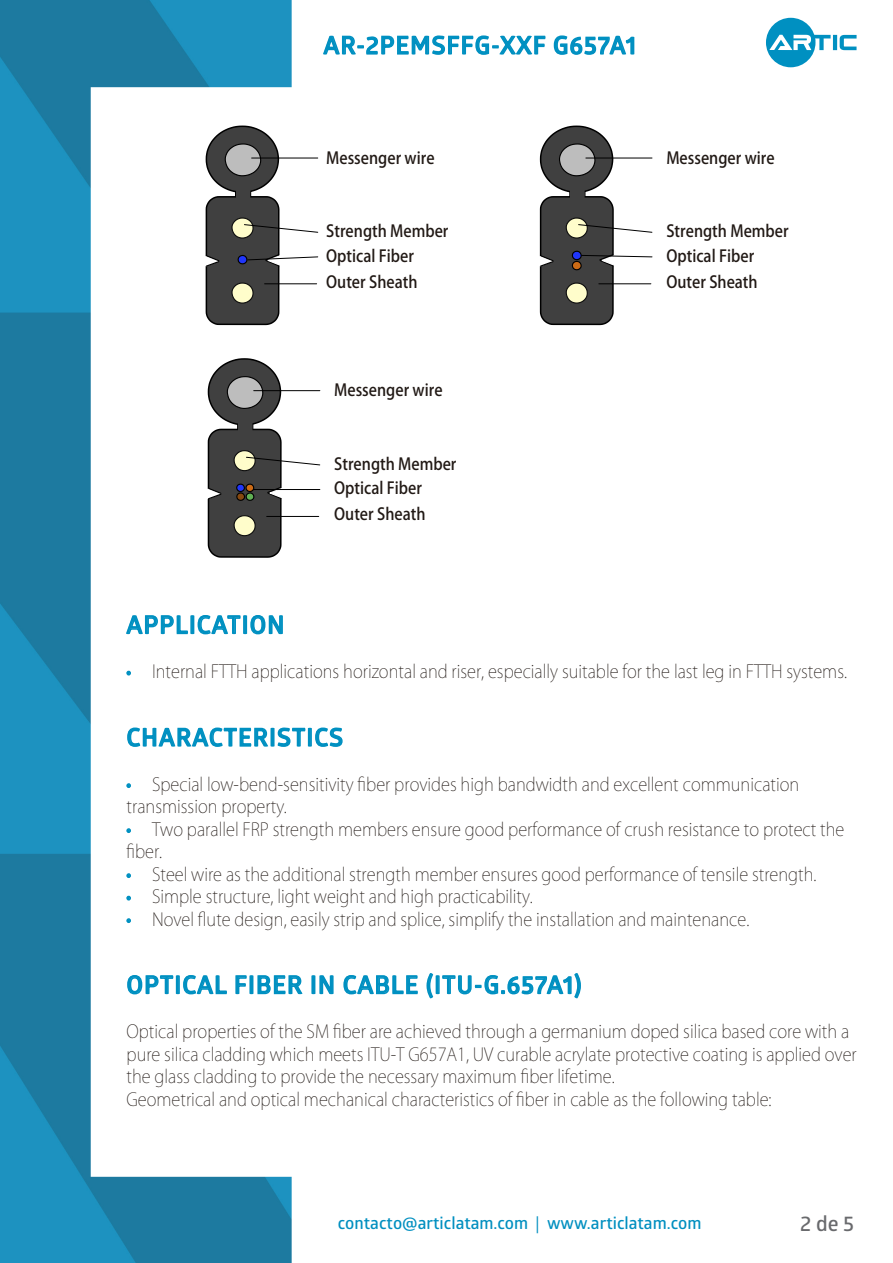
<style>
.page{position:relative;width:893px;height:1263px;background:#fff}
.page>*{position:absolute;margin:0;border:0;box-sizing:border-box;transform-origin:0 0}
.t1{font:24.15px "Glober Bold Free";letter-spacing:.05em;color:#0090c1}
.t2{font:21px "Glober Bold Free";color:#696a6d}
.t3{font:200 18px/22.5px "Koz Go Pr 6 N";color:#211915;scale:.92 1}
.t4{font:16.95px "Glober Bold Free";color:#008fc0}
.t5{font:500 16.5px/25.3px "Koz Go Pr 6 N";color:#211915;scale:.92 1}
.s1{color:#0090c1}
.s2{font-family:"Myriad Pro"}
</style>
<div class="page">
<img style="left:0;top:0;width:857px;height:1263px">
<svg style="left:322px;top:16px;width:224px;height:46px"></svg>
<svg style="left:553px;top:0;width:82px;height:62px"></svg>
<hr style="left:833px;top:35px;width:4px;height:15px;background:#0090c1">
<svg style="left:839px;top:35px;width:17px;height:15px"></svg>
<svg style="left:766px;top:18px;width:64px;height:49px"></svg>
<svg style="left:191px;top:125px;width:127px;height:201px"></svg>
<hr style="left:252px;top:158px;width:66px;height:1px;background:#000">
<div style="left:237px;top:183px;width:13px;height:16px;background:#404040"></div>
<div style="left:236px;top:182px;width:14px;height:18px;border:1px solid #404040"></div>
<svg style="left:525px;top:125px;width:127px;height:201px"></svg>
<svg style="left:193px;top:357px;width:127px;height:201px"></svg>
<svg style="left:125px;top:614px;width:159px;height:28px"></svg>
<svg style="left:126px;top:671px;width:5px;height:4px"></svg>
<svg style="left:126px;top:727px;width:217px;height:27px"></svg>
<svg style="left:126px;top:783px;width:5px;height:5px"></svg>
<svg style="left:126px;top:828px;width:5px;height:5px"></svg>
<svg style="left:126px;top:873px;width:5px;height:5px"></svg>
<svg style="left:126px;top:896px;width:5px;height:4px"></svg>
<svg style="left:126px;top:918px;width:5px;height:5px"></svg>
<svg style="left:126px;top:974px;width:102px;height:28px"></svg>
<svg style="left:235px;top:974px;width:68px;height:25px"></svg>
<svg style="left:311px;top:974px;width:23px;height:21px"></svg>
<svg style="left:343px;top:974px;width:76px;height:28px"></svg>
<svg style="left:426px;top:878px;width:156px;height:124px"></svg>
<h1 class="t1" style="left:323px;top:28px;width:314px">AR-2PEMSFFG-XXF G657A1</h1>
<p class="t5" style="left:326px;top:145px;width:119px">Messenger wire</p>
<p class="t5" style="left:326px;top:219px;width:134px">Strength Member<br>Optical Fiber<br>Outer Sheath</p>
<p class="t5" style="left:334px;top:378px;width:119px">Messenger wire</p>
<p class="t5" style="left:334px;top:451px;width:134px">Strength Member<br>Optical Fiber<br>Outer Sheath</p>
<p class="t5" style="left:666px;top:145px;width:119px">Messenger wire</p>
<p class="t5" style="left:666px;top:219px;width:134px">Strength Member<br>Optical Fiber<br>Outer Sheath</p>
<h1 class="t1" style="left:127px;top:608px;width:159px">APPLICATION</h1>
<p class="t3" style="left:127px;top:661px;width:784px"><span class="s1">•</span> Internal FTTH applications horizontal and riser, especially suitable for the last leg in FTTH systems.</p>
<h1 class="t1" style="left:127px;top:720px;width:218px">CHARACTERISTICS</h1>
<p class="t3" style="left:127px;top:773px;width:733px"><span class="s1">•</span> Special low-bend-sensitivity fiber provides high bandwidth and excellent communication transmission property.</p>
<p class="t3" style="left:127px;top:818px;width:782px"><span class="s1">•</span> Two parallel FRP strength members ensure good performance of crush resistance to protect the fiber.</p>
<p class="t3" style="left:127px;top:863px;width:751px"><span class="s1">•</span> Steel wire as the additional strength member ensures good performance of tensile strength.</p>
<p class="t3" style="left:127px;top:886px;width:443px"><span class="s1">•</span> Simple structure, light weight and high practicability.</p>
<p class="t3" style="left:127px;top:908px;width:678px"><span class="s1">•</span> Novel flute design, easily strip and splice, simplify the installation and maintenance.</p>
<h1 class="t1" style="left:127px;top:968px;width:456px">OPTICAL FIBER IN CABLE (ITU-G.657A1)</h1>
<p class="t3" style="left:127px;top:1021px;width:795px">Optical properties of the SM fiber are achieved through a germanium doped silica based core with a pure silica cladding which meets ITU-T G657A1, UV curable acrylate protective coating is applied over the glass cladding to provide the necessary maximum fiber lifetime.<br>Geometrical and optical mechanical characteristics of fiber in cable as the following table:</p>
<p class="t4" style="left:338px;top:1211px;width:365px">contacto@articlatam.com <span class="s2">|</span> www.articlatam.com</p>
<p class="t2" style="left:800px;top:1208px;width:56px">2 de 5</p>
</div>
